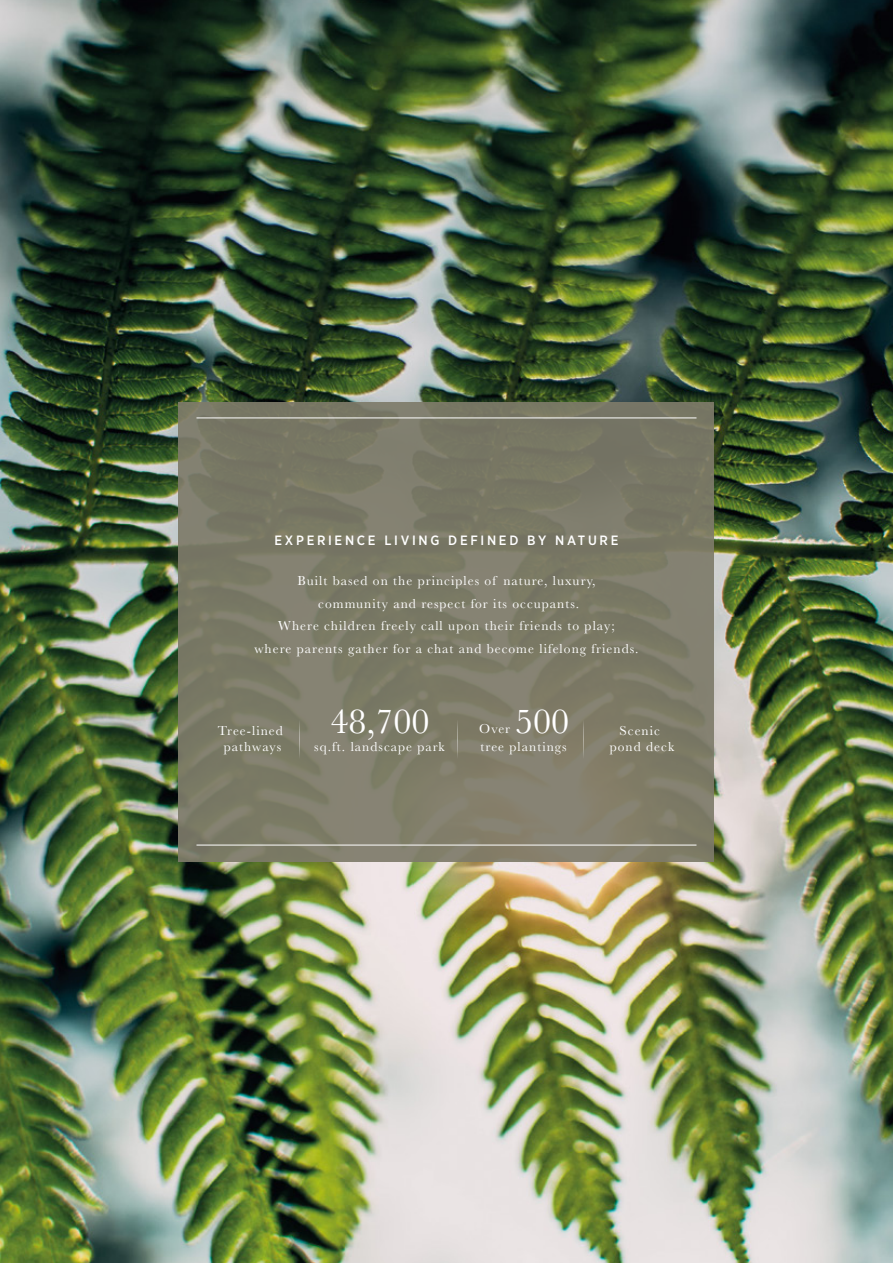
<style>
.page{position:relative;width:893px;height:1263px;background:#fff}
.page>*{position:absolute;margin:0;border:0;box-sizing:border-box;transform-origin:0 0}
.t1{font:36px "Baskerville";color:#fff}
.t2{font:13.5px/22.5px "Baskerville";letter-spacing:.075em;color:#fff;text-align:center}
.t3{font:500 13.5px "Gotham Narrow";letter-spacing:.2em;color:#fff}
</style>
<div class="page">
<img style="left:0;top:0;width:893px;height:1263px">
<div style="left:179px;top:402px;width:535px;height:459px;background:linear-gradient(to right,#7c7b68,#7e7c69)"></div>
<hr style="left:196px;top:418px;width:500px;height:1px;background:#fff">
<hr style="left:196px;top:845px;width:500px;height:1px;background:#fff">
<svg style="left:299px;top:719px;width:1px;height:40px"></svg>
<svg style="left:457px;top:719px;width:1px;height:40px"></svg>
<svg style="left:583px;top:719px;width:1px;height:40px"></svg>
<p class="t3" style="left:275px;top:532px;width:345px">EXPERIENCE LIVING DEFINED BY NATURE</p>
<p class="t2" style="left:255px;top:570px;width:385px">Built based on the principles of nature, luxury,<br>community and respect for its occupants.<br>Where children freely call upon their friends to play;<br>where parents gather for a chat and become lifelong friends.</p>
<p class="t2" style="left:218px;top:722px;width:67px;line-height:16.2px">Tree-lined pathways</p>
<h1 class="t1" style="left:331px;top:698px;width:100px">48,700</h1>
<p class="t2" style="left:314px;top:736px;width:132px">sq.ft. landscape park</p>
<h1 class="t1" style="left:515px;top:698px;width:55px">500</h1>
<p class="t2" style="left:481px;top:736px;width:88px">tree plantings</p>
<p class="t2" style="left:479px;top:717px;width:32px">Over</p>
<p class="t2" style="left:610px;top:722px;width:66px;line-height:16.2px">Scenic pond deck</p>
</div>
